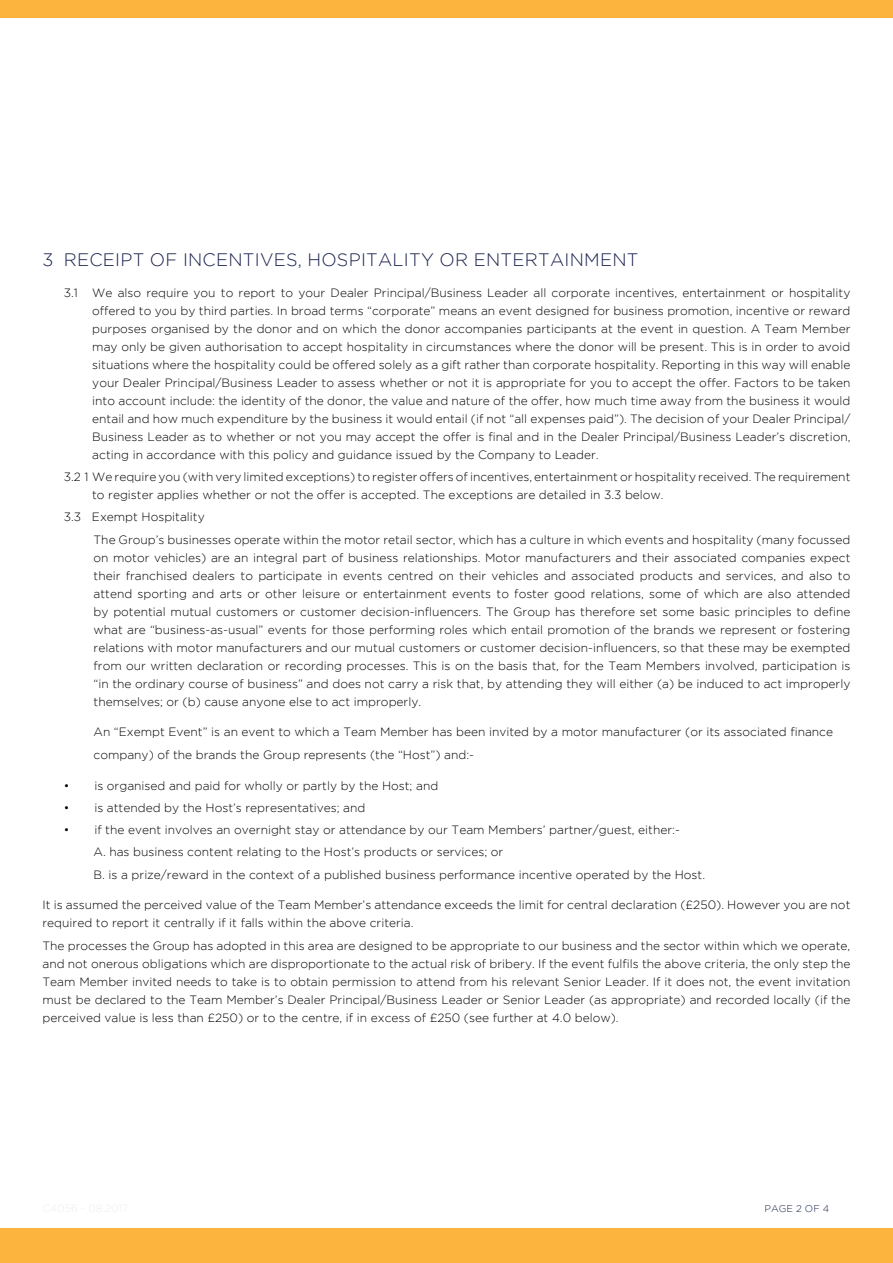
<style>
.page{position:relative;width:893px;height:1263px;background:#fff}
.page>*{position:absolute;margin:0;border:0;box-sizing:border-box;transform-origin:0 0}
.t1{font:300 18px "Gotham";letter-spacing:.015em;color:#19214c}
.t2{font:300 12px/18px "Gotham";color:#000001}
.t3{font:300 9.75px "Gotham";letter-spacing:.015em;color:#19214c}
</style>
<div class="page">
<div style="left:0;top:1229px;width:893px;height:34px;background:#fcb43e"></div>
<div style="left:0;top:0;width:893px;height:17px;background:#fcb43e"></div>
<h1 class="t1" style="left:43px;top:250px;width:597px">3 RECEIPT OF INCENTIVES, HOSPITALITY OR ENTERTAINMENT</h1>
<p class="t2" style="left:92px;top:284px;width:760px;text-align:justify;text-indent:-28px">3.1 We also require you to report to your Dealer Principal/Business Leader all corporate incentives, entertainment or hospitality offered to you by third parties. In broad terms “corporate” means an event designed for business promotion, incentive or reward purposes organised by the donor and on which the donor accompanies participants at the event in question. A Team Member may only be given authorisation to accept hospitality in circumstances where the donor will be present. This is in order to avoid situations where the hospitality could be offered solely as a gift rather than corporate hospitality. Reporting in this way will enable your Dealer Principal/Business Leader to assess whether or not it is appropriate for you to accept the offer. Factors to be taken into account include: the identity of the donor, the value and nature of the offer, how much time away from the business it would entail and how much expenditure by the business it would entail (if not “all expenses paid”). The decision of your Dealer Principal/ Business Leader as to whether or not you may accept the offer is final and in the Dealer Principal/Business Leader’s discretion, acting in accordance with this policy and guidance issued by the Company to Leader.</p>
<p class="t2" style="left:92px;top:468px;width:760px;text-indent:-28px">3.2 1 We require you (with very limited exceptions) to register offers of incentives, entertainment or hospitality received. The requirement to register applies whether or not the offer is accepted. The exceptions are detailed in 3.3 below.</p>
<p class="t2" style="left:94px;top:506px;width:758px;line-height:22.2px;text-indent:-30px">3.3 Exempt Hospitality<br>The Group’s businesses operate within the motor retail sector, which has a culture in which events and hospitality (many focussed</p>
<p class="t2" style="left:94px;top:548px;width:758px;text-align:justify">on motor vehicles) are an integral part of business relationships. Motor manufacturers and their associated companies expect their franchised dealers to participate in events centred on their vehicles and associated products and services, and also to attend sporting and arts or other leisure or entertainment events to foster good relations, some of which are also attended by potential mutual customers or customer decision-influencers. The Group has therefore set some basic principles to define what are “business-as-usual” events for those performing roles which entail promotion of the brands we represent or fostering relations with motor manufacturers and our mutual customers or customer decision-influencers, so that these may be exempted from our written declaration or recording processes. This is on the basis that, for the Team Members involved, participation is “in the ordinary course of business” and does not carry a risk that, by attending they will either (a) be induced to act improperly themselves; or (b) cause anyone else to act improperly.</p>
<p class="t2" style="left:94px;top:721px;width:741px;line-height:22.2px">An “Exempt Event” is an event to which a Team Member has been invited by a motor manufacturer (or its associated finance company) of the brands the Group represents (the “Host”) and:-</p>
<p class="t2" style="left:64px;top:776px;width:376px">• is organised and paid for wholly or partly by the Host; and</p>
<p class="t2" style="left:64px;top:798px;width:303px">• is attended by the Host’s representatives; and</p>
<p class="t2" style="left:94px;top:818px;width:613px;line-height:22.2px;text-indent:-30px">• if the event involves an overnight stay or attendance by our Team Members’ partner/guest, either:-<br>A. has business content relating to the Host’s products or services; or<br>B. is a prize/reward in the context of a published business performance incentive operated by the Host.</p>
<p class="t2" style="left:43px;top:896px;width:809px">It is assumed the perceived value of the Team Member’s attendance exceeds the limit for central declaration (£250). However you are not required to report it centrally if it falls within the above criteria.</p>
<p class="t2" style="left:43px;top:936px;width:809px;text-align:justify">The processes the Group has adopted in this area are designed to be appropriate to our business and the sector within which we operate, and not onerous obligations which are disproportionate to the actual risk of bribery. If the event fulfils the above criteria, the only step the Team Member invited needs to take is to obtain permission to attend from his relevant Senior Leader. If it does not, the event invitation must be declared to the Team Member’s Dealer Principal/Business Leader or Senior Leader (as appropriate) and recorded locally (if the perceived value is less than £250) or to the centre, if in excess of £250 (see further at 4.0 below).</p>
<p class="t3" style="left:764px;top:1203px;width:66px">PAGE 2 OF 4</p>
</div>
